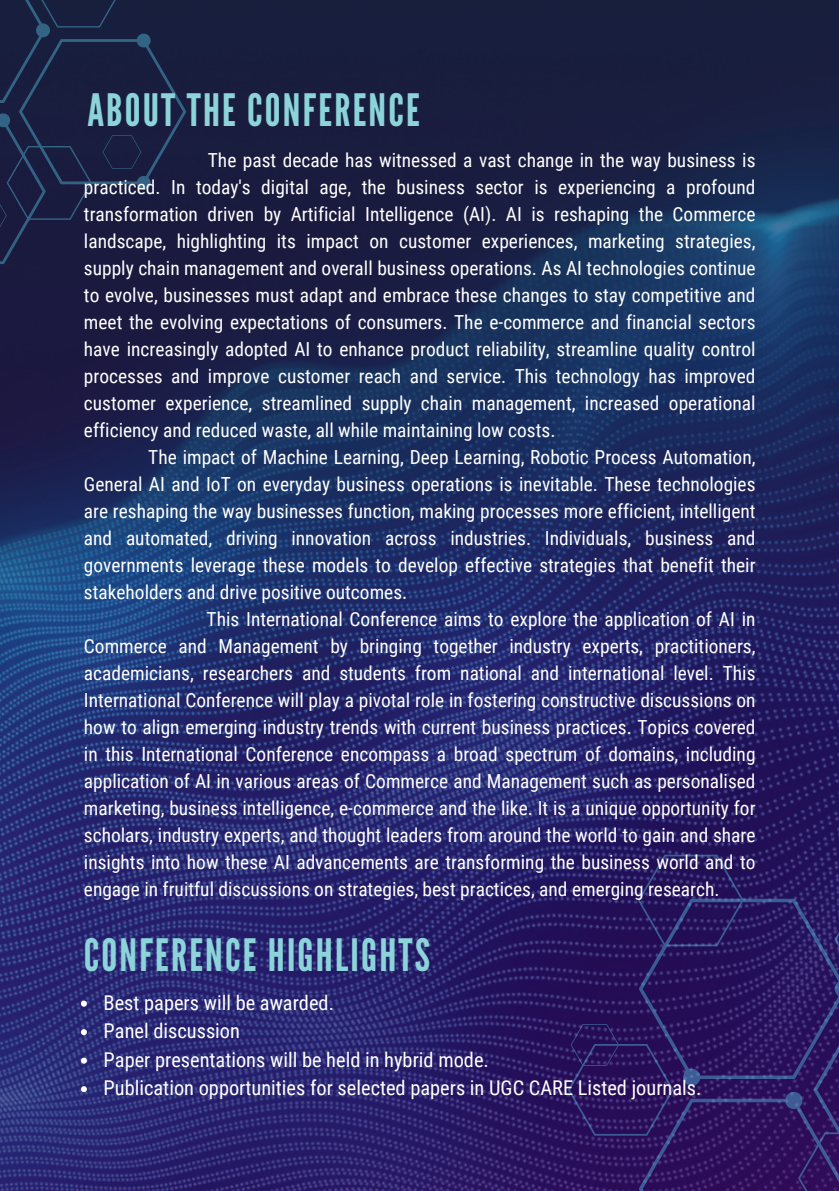
<style>
.page{position:relative;width:839px;height:1191px;background:#fff}
.page>*{position:absolute;margin:0;border:0;box-sizing:border-box;transform-origin:0 0}
.t1{font:44.6px "League Gothic";letter-spacing:.05em;color:#8cd4d9}
.t2{font:20.4px/28.4px "Roboto Condensed";color:#fff}
.t3{font:19.4px/27px "Roboto Condensed";color:#fff;text-align:justify}
</style>
<div class="page">
<img style="left:0;top:0;width:838px;height:1191px">
<svg style="left:0;top:0;width:186px;height:264px;background:#1a2042"></svg>
<svg style="left:568px;top:855px;width:270px;height:336px;background:#2c1760"></svg>
<svg style="left:81px;top:1001px;width:6px;height:6px"></svg>
<svg style="left:81px;top:1029px;width:6px;height:6px"></svg>
<svg style="left:81px;top:1058px;width:6px;height:6px"></svg>
<svg style="left:81px;top:1086px;width:6px;height:6px"></svg>
<h1 class="t1" style="left:87px;top:83px;width:334px">ABOUT THE CONFERENCE</h1>
<p class="t3" style="left:84px;top:146px;width:673px;text-indent:124px">The past decade has witnessed a vast change in the way business is practiced. In today's digital age, the business sector is experiencing a profound transformation driven by Artificial Intelligence (AI). AI is reshaping the Commerce landscape, highlighting its impact on customer experiences, marketing strategies, supply chain management and overall business operations. As AI technologies continue to evolve, businesses must adapt and embrace these changes to stay competitive and meet the evolving expectations of consumers. The e-commerce and financial sectors have increasingly adopted AI to enhance product reliability, streamline quality control processes and improve customer reach and service. This technology has improved customer experience, streamlined supply chain management, increased operational efficiency and reduced waste, all while maintaining low costs.</p>
<p class="t3" style="left:148px;top:443px;width:608px">The impact of Machine Learning, Deep Learning, Robotic Process Automation,</p>
<p class="t3" style="left:84px;top:470px;width:673px">General AI and IoT on everyday business operations is inevitable. These technologies</p>
<p class="t3" style="left:84px;top:497px;width:673px">are reshaping the way businesses function, making processes more efficient, intelligent</p>
<p class="t3" style="left:84px;top:524px;width:673px">and automated, driving innovation across industries. Individuals, business and</p>
<p class="t3" style="left:84px;top:551px;width:673px">governments leverage these models to develop effective strategies that benefit their</p>
<p class="t3" style="left:84px;top:578px;width:325px">stakeholders and drive positive outcomes.</p>
<p class="t3" style="left:207px;top:605px;width:550px">This International Conference aims to explore the application of AI in</p>
<p class="t3" style="left:84px;top:632px;width:673px">Commerce and Management by bringing together industry experts, practitioners,</p>
<p class="t3" style="left:84px;top:659px;width:673px">academicians, researchers and students from national and international level. This</p>
<p class="t3" style="left:84px;top:686px;width:673px">International Conference will play a pivotal role in fostering constructive discussions on</p>
<p class="t3" style="left:84px;top:713px;width:673px">how to align emerging industry trends with current business practices. Topics covered</p>
<p class="t3" style="left:84px;top:740px;width:673px">in this International Conference encompass a broad spectrum of domains, including</p>
<p class="t3" style="left:84px;top:767px;width:673px">application of AI in various areas of Commerce and Management such as personalised</p>
<p class="t3" style="left:84px;top:794px;width:673px">marketing, business intelligence, e-commerce and the like. It is a unique opportunity for</p>
<p class="t3" style="left:84px;top:821px;width:673px">scholars, industry experts, and thought leaders from around the world to gain and share</p>
<p class="t3" style="left:84px;top:848px;width:673px">insights into how these AI advancements are transforming the business world and to</p>
<p class="t3" style="left:84px;top:875px;width:637px">engage in fruitful discussions on strategies, best practices, and emerging research.</p>
<h1 class="t1" style="left:84px;top:929px;width:348px">CONFERENCE HIGHLIGHTS</h1>
<p class="t2" style="left:104px;top:987px;width:599px">Best papers will be awarded.<br>Panel discussion<br>Paper presentations will be held in hybrid mode.<br>Publication opportunities for selected papers in UGC CARE Listed journals.</p>
</div>
